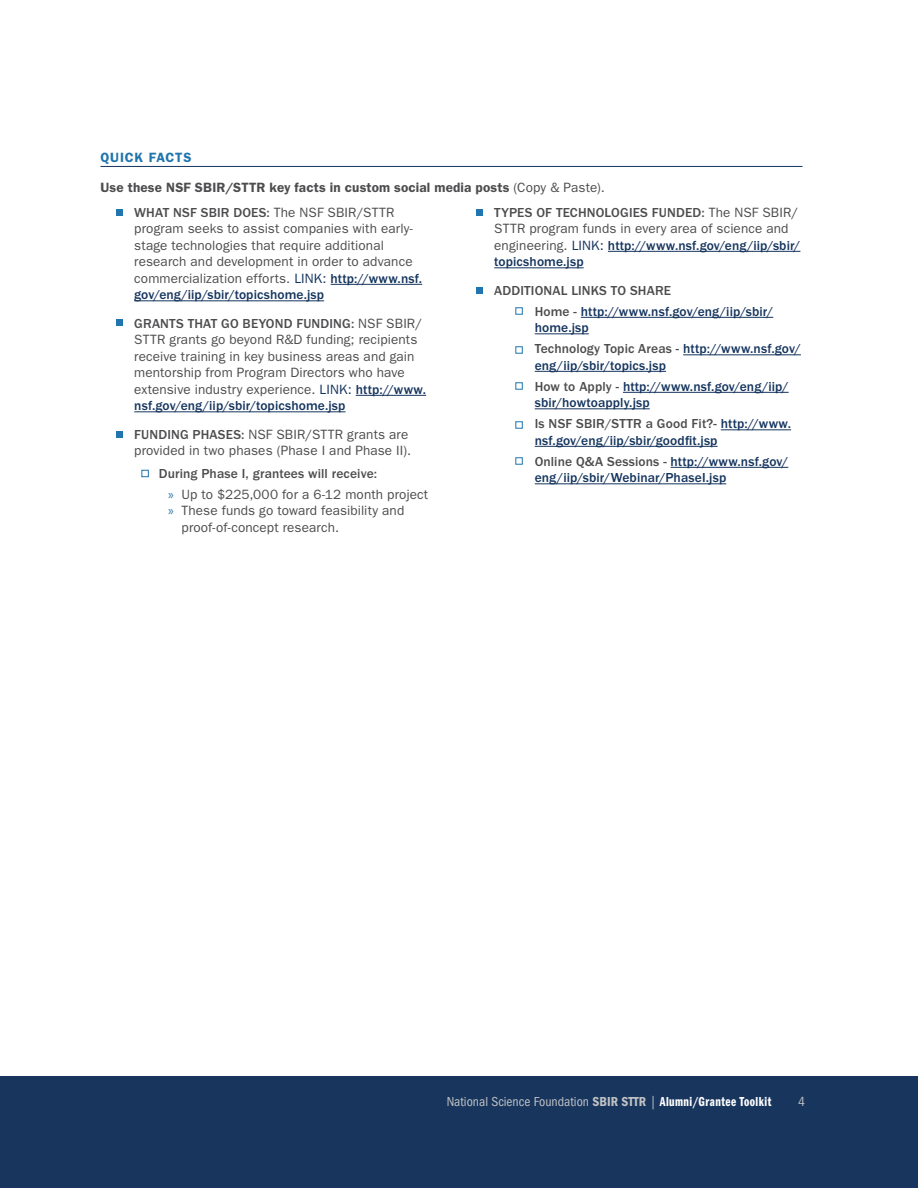
<style>
.page{position:relative;width:918px;height:1188px;background:#fff}
.page>*{position:absolute;margin:0;border:0;box-sizing:border-box;transform-origin:0 0}
.t1{font:13.5px/16.5px "ITC Franklin Gothic Std";letter-spacing:.01em;color:#4d4d4f}
.t2{font:500 13.5px/16.5px "ITC Franklin Gothic Std";letter-spacing:.01em;color:#14345d}
.t3{font:500 13.5px/20.7px "ITC Franklin Gothic Std";letter-spacing:.01em;color:#4d4d4f}
.t4{font:600 13.5px "ITC Franklin Gothic Std";letter-spacing:.01em;color:#4d4d4f}
.t5{font:condensed 13.5px "ITC Franklin Gothic Std";color:#c0c2c4}
.t6{font:600 13.5px "ITC Franklin Gothic Std";letter-spacing:.06em;color:#2075ae}
.s1{font-weight:400}
.s2{font-weight:500;color:#2075ae}
.s3{font-weight:500}
.s4{color:#14345d}
.s5{font-weight:500;color:#14345d}
.s6{font-family:"Myriad Pro";font-weight:400;color:#2075ae}
.s7{font-family:"Myriad Pro";color:#2075ae}
.s8{color:#2075ae}
.s9{color:#4d4d4f}
.s10{font-family:"ITC Franklin Gothic Std Dm Cd";font-stretch:normal}
.s11{font-family:"ITC Franklin Gothic Std Dm Cp";font-stretch:normal;color:#fff}
</style>
<div class="page">
<div style="left:0;top:1076px;width:918px;height:112px;background:#18355e"></div>
<hr style="left:100px;top:166px;width:702px;height:1px;background:#14345d">
<hr style="left:331px;top:284px;width:91px;height:1px;background:#14345d">
<hr style="left:134px;top:300px;width:190px;height:1px;background:#14345d">
<hr style="left:356px;top:395px;width:70px;height:1px;background:#14345d">
<hr style="left:134px;top:411px;width:212px;height:1px;background:#14345d">
<hr style="left:608px;top:251px;width:192px;height:1px;background:#14345d">
<hr style="left:494px;top:267px;width:90px;height:1px;background:#14345d">
<hr style="left:581px;top:317px;width:192px;height:1px;background:#14345d">
<hr style="left:535px;top:333px;width:54px;height:1px;background:#14345d">
<hr style="left:683px;top:354px;width:118px;height:1px;background:#14345d">
<hr style="left:535px;top:371px;width:131px;height:1px;background:#14345d">
<hr style="left:623px;top:392px;width:166px;height:1px;background:#14345d">
<hr style="left:535px;top:408px;width:115px;height:1px;background:#14345d">
<hr style="left:721px;top:429px;width:70px;height:1px;background:#14345d">
<hr style="left:535px;top:446px;width:183px;height:1px;background:#14345d">
<hr style="left:671px;top:467px;width:117px;height:1px;background:#14345d">
<hr style="left:535px;top:483px;width:191px;height:1px;background:#14345d">
<div style="left:477px;top:287px;width:6px;height:7px;background:#2075ae"></div>
<div style="left:477px;top:209px;width:6px;height:7px;background:#2075ae"></div>
<div style="left:141px;top:470px;width:8px;height:7px;background:#fff;border:1px solid #2075ae"></div>
<div style="left:515px;top:421px;width:8px;height:8px;background:#fff;border:1px solid #2075ae"></div>
<div style="left:515px;top:457px;width:8px;height:8px;background:#fff;border:1px solid #2075ae"></div>
<div style="left:515px;top:346px;width:8px;height:8px;background:#fff;border:1px solid #2075ae"></div>
<div style="left:515px;top:382px;width:8px;height:8px;background:#fff;border:1px solid #2075ae"></div>
<div style="left:515px;top:307px;width:8px;height:8px;background:#fff;border:1px solid #2075ae"></div>
<div style="left:117px;top:209px;width:6px;height:7px;background:#2075ae"></div>
<svg style="left:117px;top:320px;width:6px;height:6px"></svg>
<svg style="left:117px;top:432px;width:6px;height:6px"></svg>
<p class="t6" style="left:100px;top:149px;width:93px">QUICK FACTS</p>
<p class="t4" style="left:100px;top:179px;width:506px">Use these NSF SBIR/STTR key facts in custom social media posts <span class="s1">(Copy &amp; Paste).</span></p>
<p class="t1" style="left:134px;top:204px;width:289px;text-indent:-20px"><span class="s2">•</span> <span class="s3">WHAT NSF SBIR DOES:</span> The NSF SBIR/STTR program seeks to assist companies with early&shy;stage technologies that require additional research and development in order to advance commercialization efforts. <span class="s4">LINK:</span> <span class="s5">http://www.nsf. gov/eng/iip/sbir/topicshome.jsp</span></p>
<p class="t1" style="left:134px;top:315px;width:293px;text-indent:-20px"><span class="s2">•</span> <span class="s3">GRANTS THAT GO BEYOND FUNDING:</span> NSF SBIR/ STTR grants go beyond R&amp;D funding; recipients receive training in key business areas and gain mentorship from Program Directors who have extensive industry experience. <span class="s4">LINK:</span> <span class="s5">http://www. nsf.gov/eng/iip/sbir/topicshome.jsp</span></p>
<p class="t1" style="left:114px;top:426px;width:299px;text-align:right"><span class="s2">•</span> <span class="s3">FUNDING PHASES:</span> NSF SBIR/STTR grants are provided in two phases (Phase I and Phase II).</p>
<p class="t3" style="left:168px;top:463px;width:262px;text-indent:-27px">• During Phase I, grantees will receive:<br><span class="s6">»</span> <span class="s1">Up to $225,000 for a 6-12 month project</span></p>
<p class="t1" style="left:182px;top:502px;width:224px;text-indent:-14px"><span class="s7">»</span> These funds go toward feasibility and proof-of-concept research.</p>
<p class="t1" style="left:494px;top:204px;width:308px;text-indent:-20px"><span class="s2">•</span> <span class="s3">TYPES OF TECHNOLOGIES FUNDED:</span> The NSF SBIR/ STTR program funds in every area of science and engineering. <span class="s4">LINK:</span> <span class="s5">http://www.nsf.gov/eng/iip/sbir/ topicshome.jsp</span></p>
<p class="t3" style="left:474px;top:280px;width:199px"><span class="s8">•</span> ADDITIONAL LINKS TO SHARE</p>
<p class="t2" style="left:535px;top:303px;width:240px;text-indent:-20px"><span class="s9">• Home -</span> http://www.nsf.gov/eng/iip/sbir/ home.jsp</p>
<p class="t2" style="left:535px;top:341px;width:268px;text-indent:-20px"><span class="s9">• Technology Topic Areas -</span> http://www.nsf.gov/ eng/iip/sbir/topics.jsp</p>
<p class="t2" style="left:535px;top:378px;width:255px;text-indent:-20px"><span class="s9">• How to Apply -</span> http://www.nsf.gov/eng/iip/ sbir/howtoapply.jsp</p>
<p class="t2" style="left:535px;top:416px;width:258px;text-indent:-20px"><span class="s9">• Is NSF SBIR/STTR a Good Fit?-</span> http://www. nsf.gov/eng/iip/sbir/goodfit.jsp</p>
<p class="t2" style="left:535px;top:453px;width:255px;text-indent:-20px"><span class="s9">• Online Q&amp;A Sessions -</span> http://www.nsf.gov/ eng/iip/sbir/Webinar/PhaseI.jsp</p>
<p class="t5" style="left:447px;top:1094px;width:326px">National Science Foundation <span class="s10">SBIR STTR</span> | <span class="s11">Alumni/Grantee Toolkit</span></p>
<p class="t5" style="left:798px;top:1094px;width:8px">4</p>
</div>
